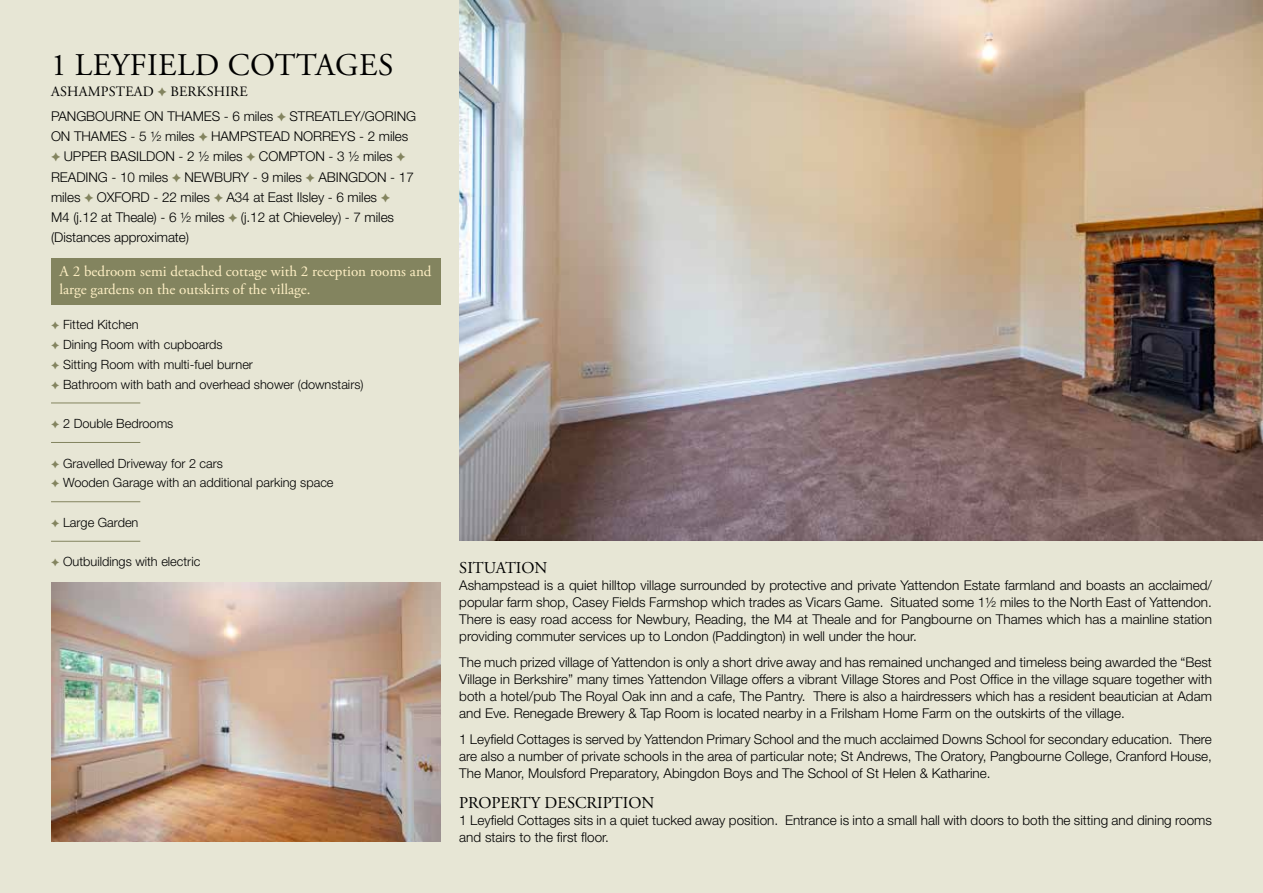
<style>
.page{position:relative;width:1263px;height:893px;background:#e7e6d5}
.page>*{position:absolute;margin:0;border:0;box-sizing:border-box;transform-origin:0 0}
.t1{font:31.5px "Adobe Garamond Pro";letter-spacing:.015em;color:#000}
.t2{font:16.5px "Adobe Garamond Pro";color:#000}
.t3{font:15px/18px "Adobe Garamond Pro";color:#fff0c5}
.t4{font:14.25px "Adobe Garamond Pro";letter-spacing:.015em;color:#000}
.t5{font:300 13.5px/17px "Helvetica Neue LT Std";color:#000;text-align:justify}
.t6{font:300 12.75px/19.8px "Helvetica Neue LT Std";color:#000}
.s1{color:#83845f}
</style>
<div class="page">
<img style="left:459px;top:0;width:804px;height:540px">
<div style="left:51px;top:258px;width:389px;height:47px;background:#83845f"></div>
<hr style="left:51px;top:403px;width:89px;height:1px;background:#83845f">
<hr style="left:51px;top:442px;width:89px;height:1px;background:#83845f">
<hr style="left:51px;top:501px;width:89px;height:1px;background:#83845f">
<hr style="left:51px;top:541px;width:89px;height:1px;background:#83845f">
<img style="left:51px;top:583px;width:389px;height:259px">
<h1 class="t1" style="left:51px;top:46px;width:344px">1 LEYFIELD COTTAGES</h1>
<p class="t4" style="left:51px;top:83px;width:198px">ASHAMPSTEAD BERKSHIRE</p>
<p class="t5" style="left:51px;top:107px;width:367px">PANGBOURNE ON THAMES - 6 miles STREATLEY/GORING</p>
<p class="t5" style="left:51px;top:127px;width:359px">ON THAMES - 5 ½ miles HAMPSTEAD NORREYS - 2 miles</p>
<p class="t5" style="left:64px;top:148px;width:330px">UPPER BASILDON - 2 ½ miles COMPTON - 3 ½ miles</p>
<p class="t5" style="left:51px;top:168px;width:364px">READING - 10 miles NEWBURY - 9 miles ABINGDON - 17</p>
<p class="t5" style="left:51px;top:188px;width:328px">miles OXFORD - 22 miles A34 at East Ilsley - 6 miles</p>
<p class="t5" style="left:51px;top:208px;width:345px">M4 (j.12 at Theale) - 6 ½ miles (j.12 at Chieveley) - 7 miles</p>
<p class="t5" style="left:51px;top:229px;width:140px">(Distances approximate)</p>
<p class="t3" style="left:60px;top:263px;width:373px">A 2 bedroom semi detached cottage with 2 reception rooms and large gardens on the outskirts of the village.</p>
<p class="t6" style="left:51px;top:315px;width:314px"><span class="s1">✦</span> Fitted Kitchen<br><span class="s1">✦</span> Dining Room with cupboards<br><span class="s1">✦</span> Sitting Room with multi-fuel burner<br><span class="s1">✦</span> Bathroom with bath and overhead shower (downstairs)</p>
<p class="t6" style="left:51px;top:413px;width:124px"><span class="s1">✦</span> 2 Double Bedrooms</p>
<p class="t6" style="left:51px;top:453px;width:284px"><span class="s1">✦</span> Gravelled Driveway for 2 cars<br><span class="s1">✦</span> Wooden Garage with an additional parking space</p>
<p class="t6" style="left:51px;top:512px;width:89px"><span class="s1">✦</span> Large Garden</p>
<p class="t6" style="left:51px;top:552px;width:151px"><span class="s1">✦</span> Outbuildings with electric</p>
<p class="t2" style="left:459px;top:558px;width:90px">SITUATION</p>
<p class="t5" style="left:459px;top:577px;width:754px">Ashampstead is a quiet hilltop village surrounded by protective and private Yattendon Estate farmland and boasts an acclaimed/ popular farm shop, Casey Fields Farmshop which trades as Vicars Game. Situated some 1½ miles to the North East of Yattendon.<br>There is easy road access for Newbury, Reading, the M4 at Theale and for Pangbourne on Thames which has a mainline station providing commuter services up to London (Paddington) in well under the hour.</p>
<p class="t5" style="left:459px;top:653px;width:754px">The much prized village of Yattendon is only a short drive away and has remained unchanged and timeless being awarded the “Best Village in Berkshire” many times Yattendon Village offers a vibrant Village Stores and Post Office in the village square together with both a hotel/pub The Royal Oak inn and a cafe, The Pantry. There is also a hairdressers which has a resident beautician at Adam and Eve. Renegade Brewery &amp; Tap Room is located nearby in a Frilsham Home Farm on the outskirts of the village.</p>
<p class="t5" style="left:459px;top:730px;width:754px">1 Leyfield Cottages is served by Yattendon Primary School and the much acclaimed Downs School for secondary education. There are also a number of private schools in the area of particular note; St Andrews, The Oratory, Pangbourne College, Cranford House, The Manor, Moulsford Preparatory, Abingdon Boys and The School of St Helen &amp; Katharine.</p>
<p class="t2" style="left:459px;top:793px;width:197px">PROPERTY DESCRIPTION</p>
<p class="t5" style="left:459px;top:811px;width:754px">1 Leyfield Cottages sits in a quiet tucked away position. Entrance is into a small hall with doors to both the sitting and dining rooms and stairs to the first floor.</p>
</div>
